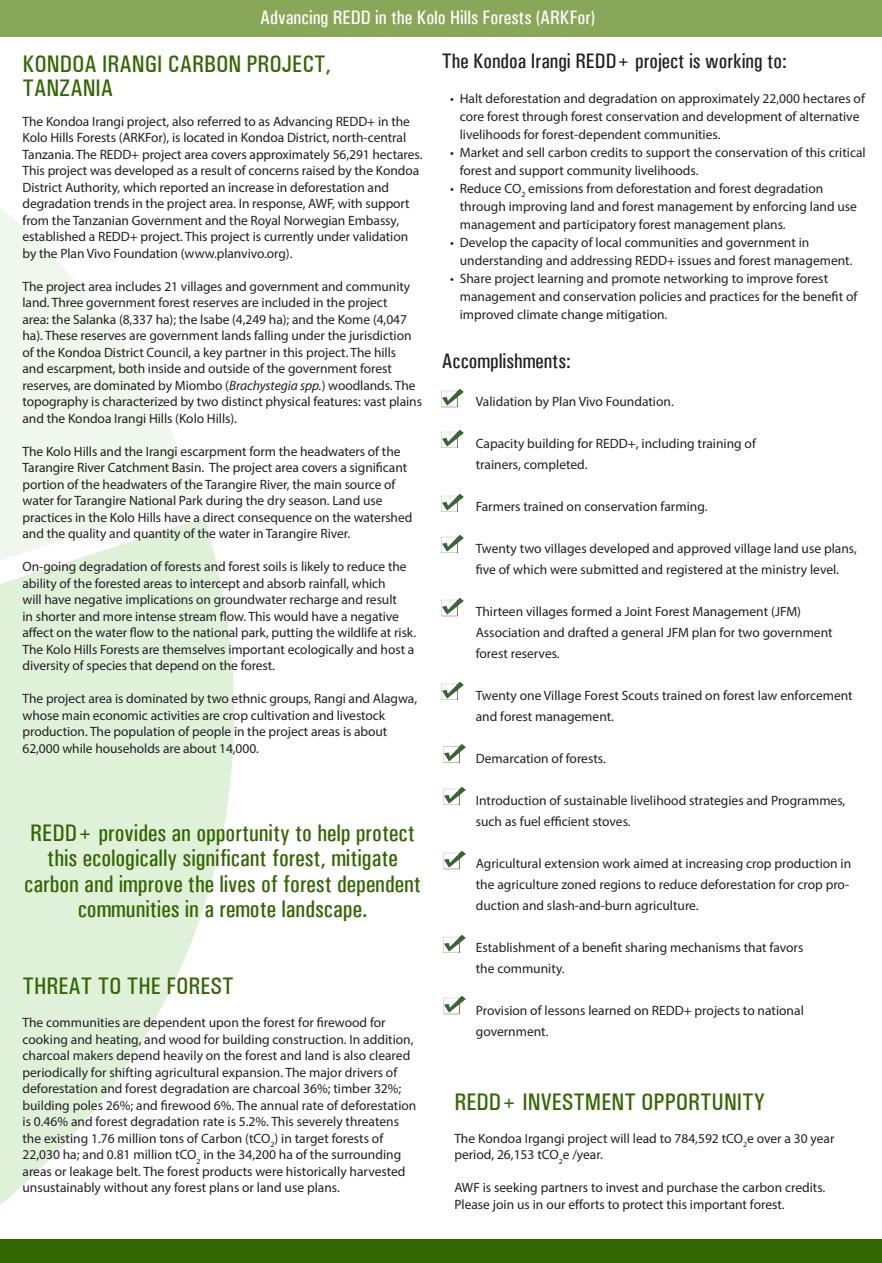
<style>
.page{position:relative;width:882px;height:1263px;background:#fff}
.page>*{position:absolute;margin:0;border:0;box-sizing:border-box;transform-origin:0 0}
.t1{font:500 condensed 24px/25.5px "Univers";color:#360}
.t2{font:500 condensed 21px "Univers";color:#231f20}
.t3{font:500 condensed 19.5px "Univers";color:#fff}
.t4{font:13.5px/16.5px "Myriad Pro";letter-spacing:-.005em;color:#231f20}
.s1{font-style:italic}
</style>
<div class="page">
<svg style="left:0;top:607px;width:234px;height:598px;fill:#e0f1da"></svg>
<div style="left:0;top:571px;width:225px;height:142px;background:#e0f1da"></div>
<svg style="left:0;top:207px;width:218px;height:485px"></svg>
<div style="left:0;top:0;width:881px;height:37px;background:#89a759"></div>
<div style="left:0;top:1239px;width:881px;height:24px;background:#360"></div>
<img style="left:441px;top:389px;width:23px;height:18px">
<img style="left:441px;top:430px;width:23px;height:18px">
<img style="left:441px;top:494px;width:23px;height:18px">
<img style="left:441px;top:535px;width:23px;height:18px">
<img style="left:441px;top:598px;width:23px;height:18px">
<img style="left:441px;top:682px;width:23px;height:18px">
<img style="left:443px;top:744px;width:23px;height:18px">
<img style="left:443px;top:787px;width:23px;height:18px">
<img style="left:443px;top:851px;width:23px;height:18px">
<img style="left:443px;top:935px;width:23px;height:18px">
<img style="left:443px;top:996px;width:23px;height:18px">
<h3 class="t3" style="left:260px;top:6px;width:336px">Advancing REDD in the Kolo Hills Forests (ARKFor)</h3>
<h1 class="t1" style="left:22px;top:52px;width:310px;line-height:24px">KONDOA IRANGI CARBON PROJECT,<br>TANZANIA</h1>
<p class="t4" style="left:23px;top:113px;width:401px">The Kondoa Irangi project, also referred to as Advancing REDD+ in the Kolo Hills Forests (ARKFor), is located in Kondoa District, north-central Tanzania. The REDD+ project area covers approximately 56,291 hectares.<br>This project was developed as a result of concerns raised by the Kondoa District Authority, which reported an increase in deforestation and degradation trends in the project area. In response, AWF, with support from the Tanzanian Government and the Royal Norwegian Embassy, established a REDD+ project. This project is currently under validation by the Plan Vivo Foundation (www.planvivo.org).</p>
<p class="t4" style="left:23px;top:278px;width:401px">The project area includes 21 villages and government and community land. Three government forest reserves are included in the project<br>area: the Salanka (8,337 ha); the lsabe (4,249 ha); and the Kome (4,047 ha). These reserves are government lands falling under the jurisdiction of the Kondoa District Council, a key partner in this project. The hills<br>and escarpment, both inside and outside of the government forest reserves, are dominated by Miombo (<span class="s1">Brachystegia spp.</span>) woodlands. The topography is characterized by two distinct physical features: vast plains and the Kondoa Irangi Hills (Kolo Hills).</p>
<p class="t4" style="left:23px;top:443px;width:391px">The Kolo Hills and the Irangi escarpment form the headwaters of the Tarangire River Catchment Basin. The project area covers a significant portion of the headwaters of the Tarangire River, the main source of water for Tarangire National Park during the dry season. Land use practices in the Kolo Hills have a direct consequence on the watershed and the quality and quantity of the water in Tarangire River.</p>
<p class="t4" style="left:23px;top:558px;width:395px">On-going degradation of forests and forest soils is likely to reduce the ability of the forested areas to intercept and absorb rainfall, which<br>will have negative implications on groundwater recharge and result<br>in shorter and more intense stream flow. This would have a negative affect on the water flow to the national park, putting the wildlife at risk.<br>The Kolo Hills Forests are themselves important ecologically and host a diversity of species that depend on the forest.</p>
<p class="t4" style="left:23px;top:690px;width:396px">The project area is dominated by two ethnic groups, Rangi and Alagwa, whose main economic activities are crop cultivation and livestock production. The population of people in the project areas is about 62,000 while households are about 14,000.</p>
<h1 class="t1" style="left:24px;top:820px;width:398px;text-align:center">REDD+ provides an opportunity to help protect this ecologically significant forest, mitigate carbon and improve the lives of forest dependent communities in a remote landscape.</h1>
<h1 class="t1" style="left:23px;top:973px;width:212px">THREAT TO THE FOREST</h1>
<p class="t4" style="left:22px;top:1014px;width:395px">The communities are dependent upon the forest for firewood for cooking and heating, and wood for building construction. In addition, charcoal makers depend heavily on the forest and land is also cleared periodically for shifting agricultural expansion. The major drivers of deforestation and forest degradation are charcoal 36%; timber 32%; building poles 26%; and firewood 6%. The annual rate of deforestation is 0.46% and forest degradation rate is 5.2%. This severely threatens the existing 1.76 million tons of Carbon (tCO<sub>2</sub>) in target forests of 22,030 ha; and 0.81 million tCO<sub>2</sub> in the 34,200 ha of the surrounding areas or leakage belt. The forest products were historically harvested unsustainably without any forest plans or land use plans.</p>
<h2 class="t2" style="left:441px;top:49px;width:346px">The Kondoa Irangi REDD+ project is working to:</h2>
<p class="t4" style="left:459px;top:89px;width:406px;line-height:18px;text-indent:-10px">• Halt deforestation and degradation on approximately 22,000 hectares of core forest through forest conservation and development of alternative livelihoods for forest-dependent communities.</p>
<p class="t4" style="left:459px;top:143px;width:407px;line-height:18px;text-indent:-10px">• Market and sell carbon credits to support the conservation of this critical forest and support community livelihoods.</p>
<p class="t4" style="left:459px;top:179px;width:398px;line-height:18px;text-indent:-10px">• Reduce CO<sub>2</sub> emissions from deforestation and forest degradation through improving land and forest management by enforcing land use management and participatory forest management plans.</p>
<p class="t4" style="left:459px;top:233px;width:394px;line-height:18px;text-indent:-10px">• Develop the capacity of local communities and government in understanding and addressing REDD+ issues and forest management.</p>
<p class="t4" style="left:459px;top:269px;width:399px;line-height:18px;text-indent:-10px">• Share project learning and promote networking to improve forest management and conservation policies and practices for the benefit of improved climate change mitigation.</p>
<h2 class="t2" style="left:441px;top:349px;width:130px">Accomplishments:</h2>
<p class="t4" style="left:475px;top:393px;width:199px">Validation by Plan Vivo Foundation.</p>
<p class="t4" style="left:475px;top:433px;width:282px;line-height:21px">Capacity building for REDD+, including training of trainers, completed.</p>
<p class="t4" style="left:475px;top:498px;width:233px">Farmers trained on conservation farming.</p>
<p class="t4" style="left:475px;top:538px;width:382px;line-height:21px">Twenty two villages developed and approved village land use plans, five of which were submitted and registered at the ministry level.</p>
<p class="t4" style="left:475px;top:601px;width:358px;line-height:21px">Thirteen villages formed a Joint Forest Management (JFM)<br>Association and drafted a general JFM plan for two government forest reserves.</p>
<p class="t4" style="left:475px;top:685px;width:378px;line-height:21px">Twenty one Village Forest Scouts trained on forest law enforcement and forest management.</p>
<p class="t4" style="left:475px;top:750px;width:131px">Demarcation of forests.</p>
<p class="t4" style="left:475px;top:790px;width:371px;line-height:21px">Introduction of sustainable livelihood strategies and Programmes, such as fuel efficient stoves.</p>
<p class="t4" style="left:475px;top:853px;width:377px;line-height:21px">Agricultural extension work aimed at increasing crop production in the agriculture zoned regions to reduce deforestation for crop pro&shy;duction and slash-and-burn agriculture.</p>
<p class="t4" style="left:475px;top:937px;width:329px;line-height:21px">Establishment of a benefit sharing mechanisms that favors the community.</p>
<p class="t4" style="left:475px;top:1000px;width:329px;line-height:21px">Provision of lessons learned on REDD+ projects to national government.</p>
<h1 class="t1" style="left:454px;top:1089px;width:312px">REDD+ INVESTMENT OPPORTUNITY</h1>
<p class="t4" style="left:454px;top:1130px;width:381px">The Kondoa Irgangi project will lead to 784,592 tCO<sub>2</sub>e over a 30 year period, 26,153 tCO<sub>2</sub>e /year.</p>
<p class="t4" style="left:454px;top:1179px;width:372px">AWF is seeking partners to invest and purchase the carbon credits.<br>Please join us in our efforts to protect this important forest.</p>
</div>
